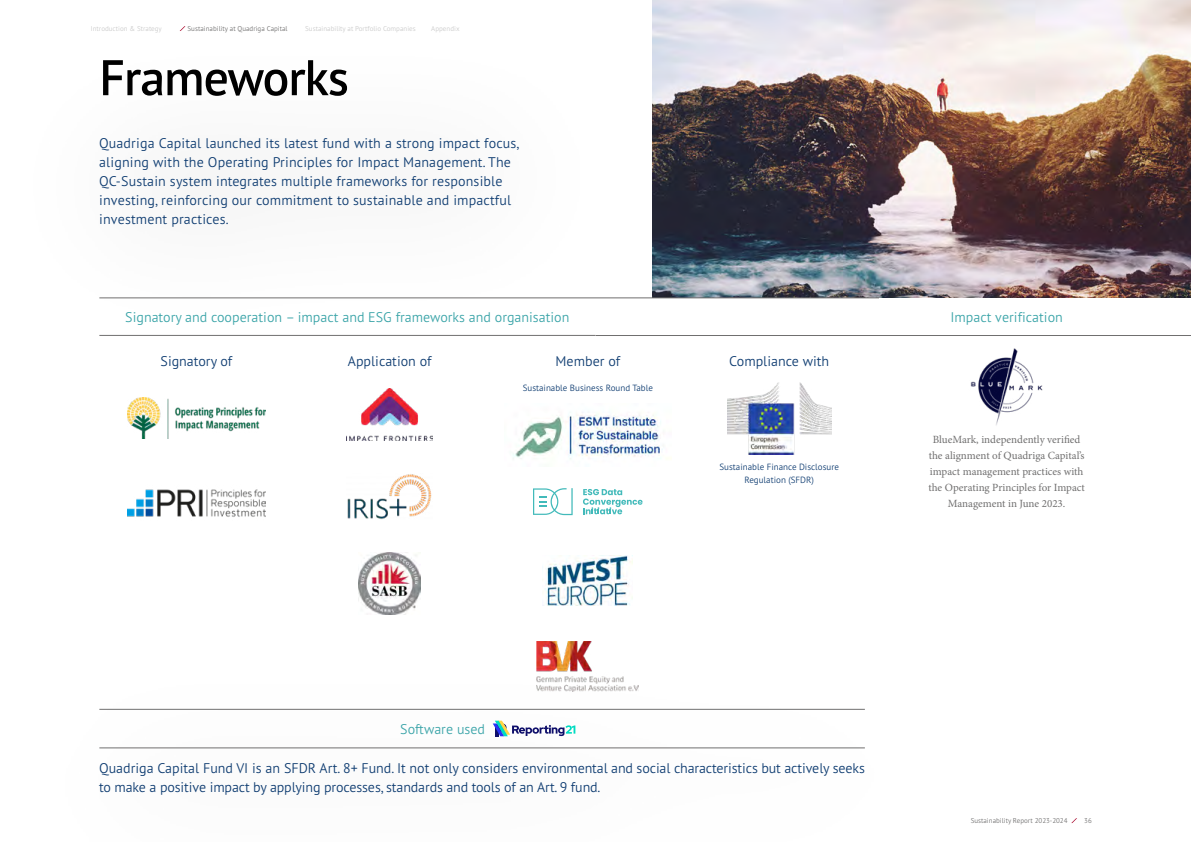
<style>
.page{position:relative;width:1191px;height:842px;background:#fff}
.page>*{position:absolute;margin:0;border:0;box-sizing:border-box;transform-origin:0 0}
.t1{font:600 50px "PT Sans Pro";letter-spacing:-.02em;color:#000}
.t2{font:300 14px/19px "PT Sans Pro";letter-spacing:.01em;color:#0d3b70}
.t3{font:300 14px/19px "PT Sans Pro";letter-spacing:-.01em;color:#0d3b70}
.t4{font:300 14px "PT Sans Pro";color:#3aa4a8}
.t5{font:11px/16px "Minion Pro";color:#706f6f;text-align:center}
.t6{font:300 9px/12.9px "PT Sans Pro";color:#0d3b70;text-align:center}
.t7{font:300 7px "PT Sans Pro";color:#cacaca}
.t8{font:300 7px "PT Sans Pro";color:#706f6f}
</style>
<div class="page">
<svg style="left:1071px;top:818px;width:6px;height:5px"></svg>
<img style="left:652px;top:0;width:539px;height:298px">
<img style="left:970px;top:348px;width:73px;height:77px">
<hr style="left:595px;top:335px;width:596px;height:1px;background:#706f6f">
<img style="left:128px;top:397px;width:137px;height:41px">
<svg style="left:493px;top:721px;width:82px;height:15px"></svg>
<img style="left:128px;top:489px;width:137px;height:28px">
<img style="left:346px;top:389px;width:87px;height:52px">
<img style="left:347px;top:474px;width:85px;height:45px">
<img style="left:359px;top:553px;width:61px;height:62px">
<img style="left:513px;top:414px;width:156px;height:45px">
<svg style="left:583px;top:489px;width:59px;height:25px"></svg>
<svg style="left:533px;top:488px;width:39px;height:27px"></svg>
<img style="left:545px;top:555px;width:88px;height:50px">
<img style="left:537px;top:641px;width:101px;height:50px">
<img style="left:727px;top:382px;width:104px;height:72px">
<hr style="left:99px;top:298px;width:780px;height:1px;background:#706f6f">
<hr style="left:99px;top:748px;width:766px;height:1px;background:#706f6f">
<hr style="left:99px;top:709px;width:766px;height:1px;background:#706f6f">
<hr style="left:99px;top:335px;width:496px;height:1px;background:#706f6f">
<svg style="left:179px;top:26px;width:7px;height:5px"></svg>
<p class="t7" style="left:91px;top:24px;width:73px">Introduction &amp; Strategy</p>
<p class="t8" style="left:188px;top:24px;width:102px">Sustainability at Quadriga Capital</p>
<p class="t7" style="left:305px;top:24px;width:112px">Sustainability at Portfolio Companies</p>
<p class="t7" style="left:431px;top:24px;width:30px">Appendix</p>
<h1 class="t1" style="left:99px;top:45px;width:251px">Frameworks</h1>
<p class="t2" style="left:99px;top:133px;width:422px">Quadriga Capital launched its latest fund with a strong impact focus, aligning with the Operating Principles for Impact Management. The QC-Sustain system integrates multiple frameworks for responsible investing, reinforcing our commitment to sustainable and impactful investment practices.</p>
<p class="t4" style="left:125px;top:308px;width:446px">Signatory and cooperation – impact and ESG frameworks and organisation</p>
<p class="t2" style="left:161px;top:351px;width:73px">Signatory of</p>
<p class="t2" style="left:348px;top:351px;width:85px">Application of</p>
<p class="t2" style="left:555px;top:351px;width:66px">Member of</p>
<p class="t2" style="left:729px;top:351px;width:101px">Compliance with</p>
<p class="t6" style="left:523px;top:381px;width:132px">Sustainable Business Round Table</p>
<p class="t6" style="left:719px;top:460px;width:121px">Sustainable Finance Disclosure<br>Regulation (SFDR)</p>
<p class="t4" style="left:950px;top:308px;width:114px">Impact verification</p>
<p class="t5" style="left:928px;top:431px;width:158px">BlueMark, independently verified the alignment of Quadriga Capital’s impact management practices with the Operating Principles for Impact Management in June 2023.</p>
<p class="t4" style="left:400px;top:720px;width:86px">Software used</p>
<p class="t3" style="left:99px;top:758px;width:767px">Quadriga Capital Fund VI is an SFDR Art. 8+ Fund. It not only considers environmental and social characteristics but actively seeks to make a positive impact by applying processes, standards and tools of an Art. 9 fund.</p>
<p class="t8" style="left:970px;top:816px;width:98px">Sustainability Report 2023-2024</p>
<p class="t8" style="left:1084px;top:816px;width:9px">36</p>
</div>
